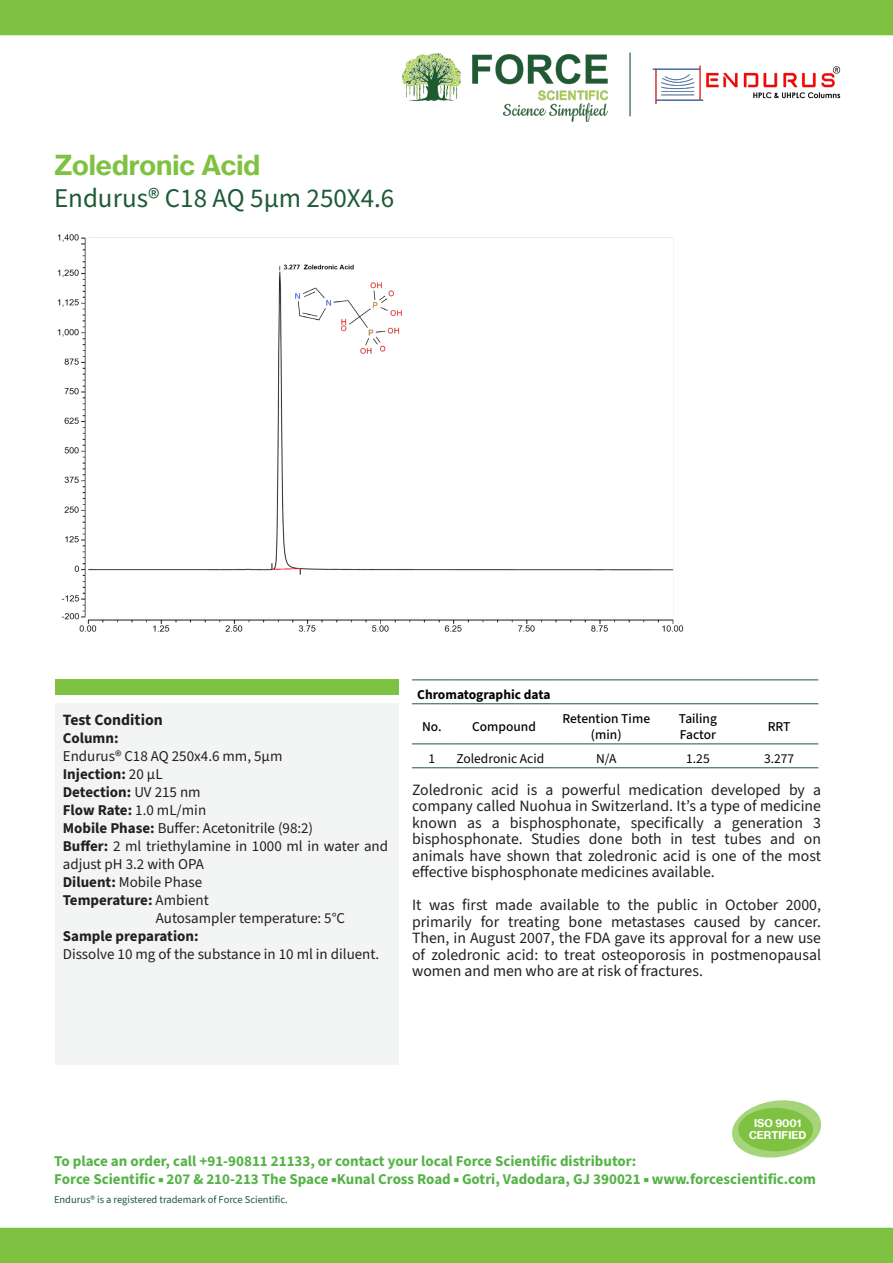
<style>
.page{position:relative;width:893px;height:1263px;background:#fff}
.page>*{position:absolute;margin:0;border:0;box-sizing:border-box;transform-origin:0 0}
.t1{font:27px "Source Sans 3";color:#1d5a35}
.t2{font:27px "N Haas Grotesk TXW02 75 Bd";color:#7fc241}
.t3{font:15.75px/16.5px "Source Sans 3";color:#231f20;text-align:justify}
.t4{font:700 15.75px "Source Sans 3";color:#231f20}
.t5{font:15px/18px "Source Sans 3";color:#231f20}
.t6{font:700 15px "Source Sans 3";color:#55b347}
.t7{font:700 15px "Source Sans 3";color:#231f20}
.t8{font:500 13.5px/16.2px "Source Sans 3";color:#040503;text-align:center}
.t9{font:13.5px "Source Sans 3";color:#040503}
.t10{font:700 13.5px "Source Sans 3";color:#040503}
.t11{font:10.5px "Source Sans 3";color:#1d5a35}
.t12{font:10.5px "N Haas Grotesk TXW02 75 Bd";color:#fff}
.s1{font-weight:400}
.s2{font-weight:700}
</style>
<div class="page">
<img style="left:57px;top:234px;width:627px;height:398px">
<div style="left:55px;top:703px;width:344px;height:361px;background:#f3f4f4"></div>
<img style="left:652px;top:65px;width:189px;height:40px">
<img style="left:403px;top:54px;width:204px;height:47px">
<img style="left:504px;top:103px;width:103px;height:18px">
<hr style="left:629px;top:53px;width:2px;height:63px;background:#1d5a35">
<div style="left:0;top:0;width:893px;height:35px;background:#7fc241"></div>
<div style="left:55px;top:679px;width:344px;height:16px;background:#7ec242"></div>
<svg style="left:732px;top:1100px;width:89px;height:58px"></svg>
<div style="left:738px;top:1108px;width:75px;height:43px;background:#7fc241;border-radius:50%"></div>
<hr style="left:412px;top:679px;width:39px;height:1px;background:#1d5a35">
<hr style="left:451px;top:679px;width:106px;height:1px;background:#1d5a35">
<hr style="left:557px;top:679px;width:99px;height:1px;background:#1d5a35">
<hr style="left:656px;top:679px;width:84px;height:1px;background:#1d5a35">
<hr style="left:740px;top:679px;width:78px;height:1px;background:#1d5a35">
<hr style="left:412px;top:703px;width:39px;height:1px;background:#1d5a35">
<hr style="left:451px;top:703px;width:106px;height:1px;background:#1d5a35">
<hr style="left:557px;top:703px;width:99px;height:1px;background:#1d5a35">
<hr style="left:656px;top:703px;width:84px;height:1px;background:#1d5a35">
<hr style="left:740px;top:703px;width:78px;height:1px;background:#1d5a35">
<hr style="left:412px;top:743px;width:39px;height:1px;background:#1d5a35">
<hr style="left:451px;top:743px;width:106px;height:1px;background:#1d5a35">
<hr style="left:557px;top:743px;width:99px;height:1px;background:#1d5a35">
<hr style="left:656px;top:743px;width:84px;height:1px;background:#1d5a35">
<hr style="left:740px;top:743px;width:78px;height:1px;background:#1d5a35">
<hr style="left:412px;top:767px;width:39px;height:1px;background:#1d5a35">
<hr style="left:451px;top:767px;width:106px;height:1px;background:#1d5a35">
<hr style="left:557px;top:767px;width:99px;height:1px;background:#1d5a35">
<hr style="left:656px;top:767px;width:84px;height:1px;background:#1d5a35">
<hr style="left:740px;top:767px;width:78px;height:1px;background:#1d5a35">
<div style="left:0;top:1228px;width:893px;height:35px;background:#7fc241"></div>
<img style="left:292px;top:279px;width:114px;height:78px">
<p class="t2" style="left:54px;top:148px;width:208px">Zoledronic Acid</p>
<p class="t1" style="left:54px;top:180px;width:342px">Endurus® C18 AQ 5µm 250X4.6</p>
<p class="t4" style="left:63px;top:709px;width:101px">Test Condition</p>
<p class="t7" style="left:63px;top:728px;width:57px">Column:</p>
<p class="t5" style="left:63px;top:747px;width:221px">Endurus® C18 AQ 250x4.6 mm, 5µm</p>
<p class="t7" style="left:63px;top:764px;width:101px">Injection: <span class="s1">20 µL</span></p>
<p class="t7" style="left:63px;top:782px;width:139px">Detection: <span class="s1">UV 215 nm</span></p>
<p class="t7" style="left:63px;top:800px;width:145px">Flow Rate: <span class="s1">1.0 mL/min</span></p>
<p class="t5" style="left:63px;top:819px;width:252px"><span class="s2">Mobile Phase:</span> Buffer: Acetonitrile (98:2)</p>
<p class="t5" style="left:63px;top:837px;width:327px"><span class="s2">Buffer:</span> 2 ml triethylamine in 1000 ml in water and adjust pH 3.2 with OPA</p>
<p class="t5" style="left:63px;top:873px;width:141px"><span class="s2">Diluent:</span> Mobile Phase</p>
<p class="t7" style="left:63px;top:890px;width:148px">Temperature: <span class="s1">Ambient</span></p>
<p class="t5" style="left:156px;top:909px;width:191px">Autosampler temperature: 5°C</p>
<p class="t7" style="left:63px;top:926px;width:137px">Sample preparation:</p>
<p class="t5" style="left:63px;top:945px;width:318px">Dissolve 10 mg of the substance in 10 ml in diluent.</p>
<p class="t10" style="left:417px;top:685px;width:135px">Chromatographic data</p>
<p class="t8" style="left:422px;top:719px;width:21px">No.</p>
<p class="t8" style="left:472px;top:719px;width:65px">Compound</p>
<p class="t8" style="left:562px;top:710px;width:89px">Retention Time (min)</p>
<p class="t8" style="left:679px;top:710px;width:40px;text-align:left">Tailing<br>Factor</p>
<p class="t8" style="left:768px;top:719px;width:24px">RRT</p>
<p class="t9" style="left:428px;top:749px;width:8px">1</p>
<p class="t9" style="left:456px;top:749px;width:89px">Zoledronic Acid</p>
<p class="t9" style="left:596px;top:749px;width:22px">N/A</p>
<p class="t9" style="left:686px;top:749px;width:25px">1.25</p>
<p class="t9" style="left:764px;top:749px;width:32px">3.277</p>
<p class="t3" style="left:412px;top:782px;width:410px">Zoledronic acid is a powerful medication developed by a company called Nuohua in Switzerland. It’s a type of medicine known as a bisphosphonate, specifically a generation 3 bisphosphonate. Studies done both in test tubes and on animals have shown that zoledronic acid is one of the most effective bisphosphonate medicines available.</p>
<p class="t3" style="left:412px;top:897px;width:410px">It was first made available to the public in October 2000, primarily for treating bone metastases caused by cancer.<br>Then, in August 2007, the FDA gave its approval for a new use of zoledronic acid: to treat osteoporosis in postmenopausal women and men who are at risk of fractures.</p>
<p class="t12" style="left:754px;top:1116px;width:49px">ISO 9001</p>
<p class="t12" style="left:749px;top:1129px;width:59px">CERTIFIED</p>
<p class="t6" style="left:54px;top:1151px;width:584px">To place an order, call +91-90811 21133, or contact your local Force Scientific distributor:</p>
<p class="t6" style="left:54px;top:1169px;width:763px">Force Scientific ▪ 207 &amp; 210-213 The Space ▪Kunal Cross Road ▪ Gotri, Vadodara, GJ 390021 ▪ www.forcescientific.com</p>
<p class="t11" style="left:54px;top:1193px;width:235px">Endurus® is a registered trademark of Force Scientific.</p>
</div>
